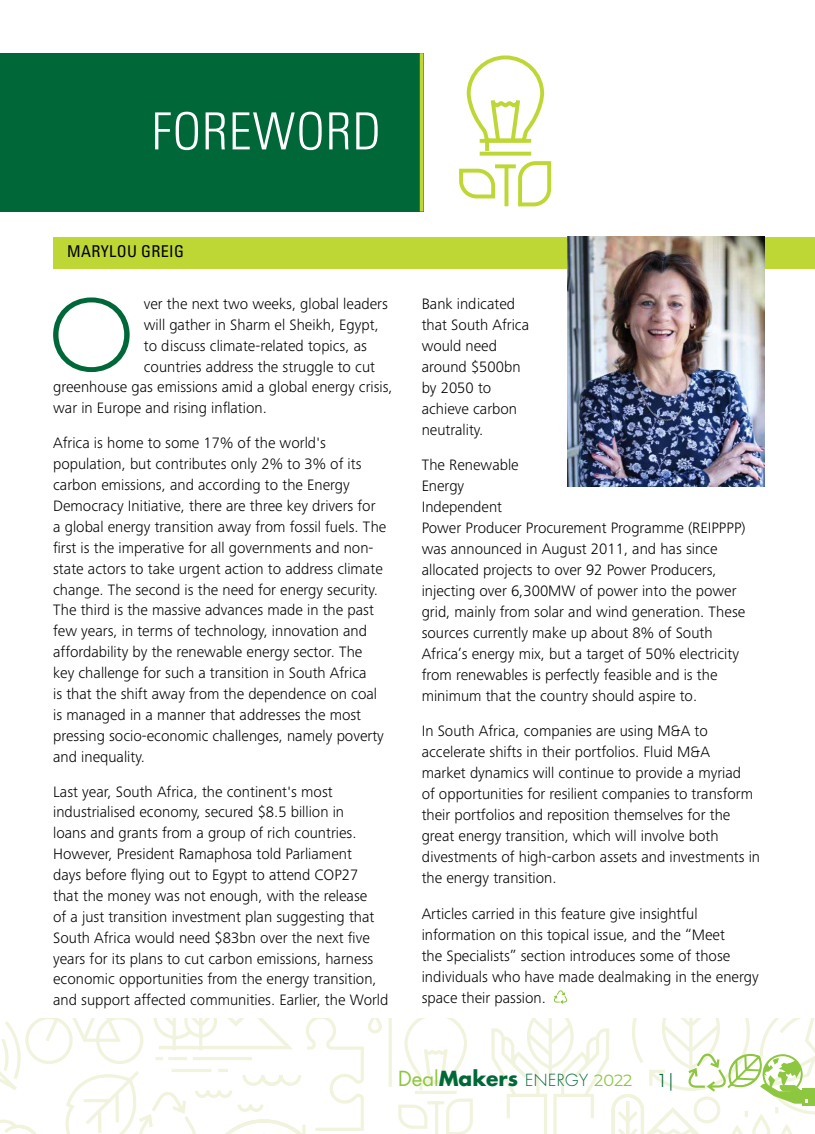
<style>
.page{position:relative;width:815px;height:1134px;background:#fff}
.page>*{position:absolute;margin:0;border:0;box-sizing:border-box;transform-origin:0 0}
.t1{font:300 105.12px "Montserrat Alternates";color:#006838}
.t2{font:300 condensed 51.25px "Univers";letter-spacing:.02em;color:#fff}
.t3{font:700 20.25px "Futura";color:#006838}
.t4{font:18.75px "Montserrat";color:#006838;scale:.8 1}
.t5{font:condensed 16.25px "Univers";letter-spacing:.02em;color:#000}
.t6{font:300 15.62px/21px "Frutiger Next Pro";color:#000}
.s1{font-weight:400;color:#8dc63f}
.s2{font-weight:300;font-size:16.25px}
.s3{font-family:"Montserrat";font-weight:400;font-size:16.25px;color:#8dc63f}
</style>
<div class="page">
<div style="left:0;top:53px;width:424px;height:159px;background:#006838"></div>
<svg style="left:326px;top:1019px;width:485px;height:115px"></svg>
<svg style="left:0;top:1019px;width:326px;height:92px"></svg>
<svg style="left:0;top:1111px;width:326px;height:23px"></svg>
<div style="left:802px;top:1089px;width:13px;height:17px;background:#8dc63f"></div>
<svg style="left:686px;top:1050px;width:122px;height:53px"></svg>
<div style="left:53px;top:237px;width:762px;height:32px;background:#bed734"></div>
<svg style="left:553px;top:990px;width:15px;height:14px"></svg>
<svg style="left:420px;top:53px;width:4px;height:159px"></svg>
<img style="left:567px;top:237px;width:197px;height:249px">
<svg style="left:459px;top:55px;width:93px;height:152px"></svg>
<h2 class="t2" style="left:152px;top:101px;width:231px">FOREWORD</h2>
<p class="t5" style="left:67px;top:241px;width:118px">MARYLOU GREIG</p>
<h1 class="t1" style="left:47px;top:263px;width:90px">O</h1>
<p class="t6" style="left:144px;top:293px;width:246px">ver the next two weeks, global leaders</p>
<p class="t6" style="left:144px;top:314px;width:236px">will gather in Sharm el Sheikh, Egypt,</p>
<p class="t6" style="left:144px;top:335px;width:225px">to discuss climate-related topics, as</p>
<p class="t6" style="left:144px;top:356px;width:233px">countries address the struggle to cut</p>
<p class="t6" style="left:53px;top:377px;width:341px">greenhouse gas emissions amid a global energy crisis,</p>
<p class="t6" style="left:53px;top:398px;width:215px">war in Europe and rising inflation.</p>
<p class="t6" style="left:53px;top:433px;width:335px">Africa is home to some 17% of the world's population, but contributes only 2% to 3% of its carbon emissions, and according to the Energy Democracy Initiative, there are three key drivers for a global energy transition away from fossil fuels. The first is the imperative for all governments and non&shy;state actors to take urgent action to address climate change. The second is the need for energy security.<br>The third is the massive advances made in the past few years, in terms of technology, innovation and affordability by the renewable energy sector. The key challenge for such a transition in South Africa<br>is that the shift away from the dependence on coal is managed in a manner that addresses the most pressing socio-economic challenges, namely poverty and inequality.</p>
<p class="t6" style="left:53px;top:781px;width:337px">Last year, South Africa, the continent's most industrialised economy, secured $8.5 billion in<br>loans and grants from a group of rich countries.<br>However, President Ramaphosa told Parliament<br>days before flying out to Egypt to attend COP27<br>that the money was not enough, with the release<br>of a just transition investment plan suggesting that South Africa would need $83bn over the next five years for its plans to cut carbon emissions, harness economic opportunities from the energy transition, and support affected communities. Earlier, the World</p>
<p class="t6" style="left:422px;top:293px;width:109px">Bank indicated that South Africa would need around $500bn by 2050 to achieve carbon neutrality.</p>
<p class="t6" style="left:422px;top:454px;width:326px">The Renewable<br>Energy<br>Independent<br>Power Producer Procurement Programme (REIPPPP) was announced in August 2011, and has since allocated projects to over 92 Power Producers, injecting over 6,300MW of power into the power grid, mainly from solar and wind generation. These sources currently make up about 8% of South Africa’s energy mix, but a target of 50% electricity from renewables is perfectly feasible and is the minimum that the country should aspire to.</p>
<p class="t6" style="left:422px;top:721px;width:340px">In South Africa, companies are using M&amp;A to accelerate shifts in their portfolios. Fluid M&amp;A<br>market dynamics will continue to provide a myriad<br>of opportunities for resilient companies to transform their portfolios and reposition themselves for the great energy transition, which will involve both divestments of high-carbon assets and investments in the energy transition.</p>
<p class="t6" style="left:422px;top:903px;width:339px">Articles carried in this feature give insightful information on this topical issue, and the “Meet<br>the Specialists” section introduces some of those individuals who have made dealmaking in the energy space their passion.</p>
<p class="t3" style="left:398px;top:1064px;width:236px"><span class="s1">Deal</span>Makers <span class="s2">ENERGY</span> <span class="s3">2022</span></p>
<p class="t4" style="left:660px;top:1067px;width:19px">1 |</p>
</div>
